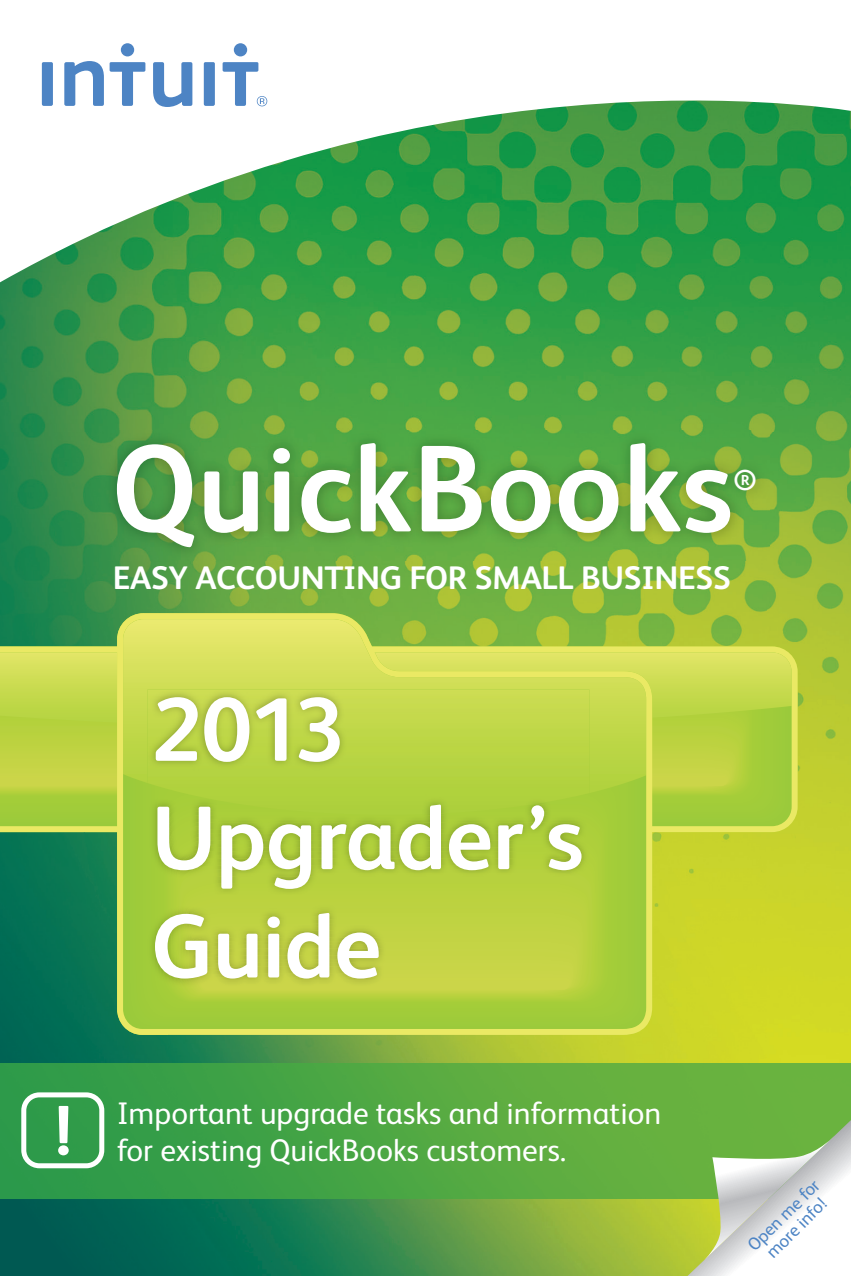
<style>
.page{position:relative;width:851px;height:1276px;background:#fff}
.page>*{position:absolute;margin:0;border:0;box-sizing:border-box;transform-origin:0 0}
.t1{font:700 123.5px "FS Albert";color:#fff}
.t2{font:700 90.25px/108.2px "FS Albert";letter-spacing:-.01em;color:#fff}
.t3{font:800 70px "FS Albert";color:#fff}
.t4{font:700 32.75px "FS Albert";letter-spacing:-.01em;color:#fff}
.t5{font:31.25px/37.5px "FS Albert";color:#fff}
.t6{font:700 28.75px "FS Albert";color:#fff}
.t7{font:18px/18px "FS Albert";color:#4d84c4;text-align:center}
</style>
<div class="page">
<img style="left:0;top:340px;width:850px;height:92px">
<img style="left:0;top:432px;width:169px;height:214px">
<img style="left:766px;top:432px;width:84px;height:631px">
<img style="left:169px;top:560px;width:597px;height:86px">
<img style="left:0;top:832px;width:84px;height:444px">
<img style="left:84px;top:832px;width:85px;height:231px">
<div style="left:596px;top:832px;width:170px;height:231px;background:#cdd529"></div>
<img style="left:169px;top:1035px;width:427px;height:28px">
<img style="left:84px;top:1198px;width:603px;height:78px">
<svg style="left:0;top:63px;width:850px;height:277px"></svg>
<svg style="left:42px;top:43px;width:225px;height:64px"></svg>
<svg style="left:0;top:646px;width:797px;height:186px;background:#bed548"></svg>
<svg style="left:117px;top:613px;width:535px;height:422px;background:#bad44b"></svg>
<img style="left:147px;top:815px;width:4px;height:171px">
<img style="left:151px;top:815px;width:3px;height:171px">
<img style="left:154px;top:815px;width:3px;height:171px">
<img style="left:157px;top:815px;width:3px;height:171px">
<img style="left:168px;top:815px;width:421px;height:4px">
<img style="left:168px;top:819px;width:421px;height:167px">
<img style="left:169px;top:822px;width:420px;height:164px">
<img style="left:170px;top:829px;width:419px;height:157px">
<img style="left:171px;top:833px;width:418px;height:153px">
<img style="left:172px;top:837px;width:417px;height:3px">
<img style="left:172px;top:840px;width:417px;height:146px">
<img style="left:173px;top:844px;width:416px;height:142px">
<img style="left:174px;top:847px;width:415px;height:139px">
<img style="left:175px;top:851px;width:414px;height:4px">
<img style="left:175px;top:855px;width:414px;height:131px">
<img style="left:176px;top:858px;width:413px;height:128px">
<img style="left:177px;top:862px;width:412px;height:3px">
<img style="left:177px;top:865px;width:412px;height:121px">
<img style="left:178px;top:869px;width:411px;height:117px">
<img style="left:179px;top:873px;width:410px;height:113px">
<img style="left:180px;top:876px;width:409px;height:4px">
<img style="left:180px;top:880px;width:409px;height:106px">
<img style="left:181px;top:883px;width:409px;height:103px">
<img style="left:182px;top:887px;width:408px;height:99px">
<img style="left:182px;top:891px;width:407px;height:95px">
<div style="left:183px;top:894px;width:405px;height:92px;background:#bbd23f"></div>
<img style="left:184px;top:898px;width:404px;height:88px">
<div style="left:184px;top:901px;width:403px;height:85px;background:#bcd240"></div>
<div style="left:185px;top:905px;width:401px;height:81px;background:#bcd240"></div>
<img style="left:186px;top:909px;width:400px;height:77px">
<img style="left:187px;top:912px;width:398px;height:74px">
<img style="left:187px;top:916px;width:397px;height:70px">
<img style="left:188px;top:919px;width:396px;height:67px">
<img style="left:189px;top:923px;width:394px;height:63px">
<img style="left:189px;top:927px;width:393px;height:59px">
<img style="left:190px;top:930px;width:392px;height:56px">
<img style="left:191px;top:934px;width:390px;height:52px">
<img style="left:191px;top:937px;width:389px;height:49px">
<img style="left:192px;top:941px;width:387px;height:45px">
<img style="left:193px;top:944px;width:385px;height:42px">
<img style="left:194px;top:948px;width:384px;height:38px">
<img style="left:194px;top:952px;width:383px;height:34px">
<img style="left:195px;top:955px;width:381px;height:31px">
<img style="left:196px;top:959px;width:379px;height:27px">
<img style="left:197px;top:962px;width:377px;height:24px">
<img style="left:197px;top:966px;width:376px;height:20px">
<img style="left:198px;top:970px;width:374px;height:16px">
<img style="left:199px;top:973px;width:373px;height:13px">
<img style="left:200px;top:977px;width:371px;height:9px">
<img style="left:200px;top:980px;width:370px;height:6px">
<img style="left:147px;top:689px;width:442px;height:126px">
<img style="left:103px;top:430px;width:666px;height:130px">
<img style="left:0;top:1063px;width:850px;height:135px">
<svg style="left:687px;top:1120px;width:163px;height:156px"></svg>
<div style="left:21px;top:1092px;width:83px;height:76px;border:5px solid #fff;border-radius:16px"></div>
<h1 class="t1" style="left:112px;top:405px;width:623px">QuickBooks</h1>
<p class="t6" style="left:733px;top:461px;width:25px">®</p>
<p class="t4" style="left:113px;top:555px;width:619px">EASY ACCOUNTING FOR SMALL BUSINESS</p>
<h2 class="t2" style="left:151px;top:672px;width:434px">2013<br>Upgrader’s<br>Guide</h2>
<h3 class="t3" style="left:55px;top:1079px;width:18px">!</h3>
<p class="t5" style="left:117px;top:1092px;width:546px">Important upgrade tasks and information for existing QuickBooks customers.</p>
<p class="t7" style="left:743px;top:1241px;width:95px;rotate:-45deg">Open me for more info!</p>
</div>
